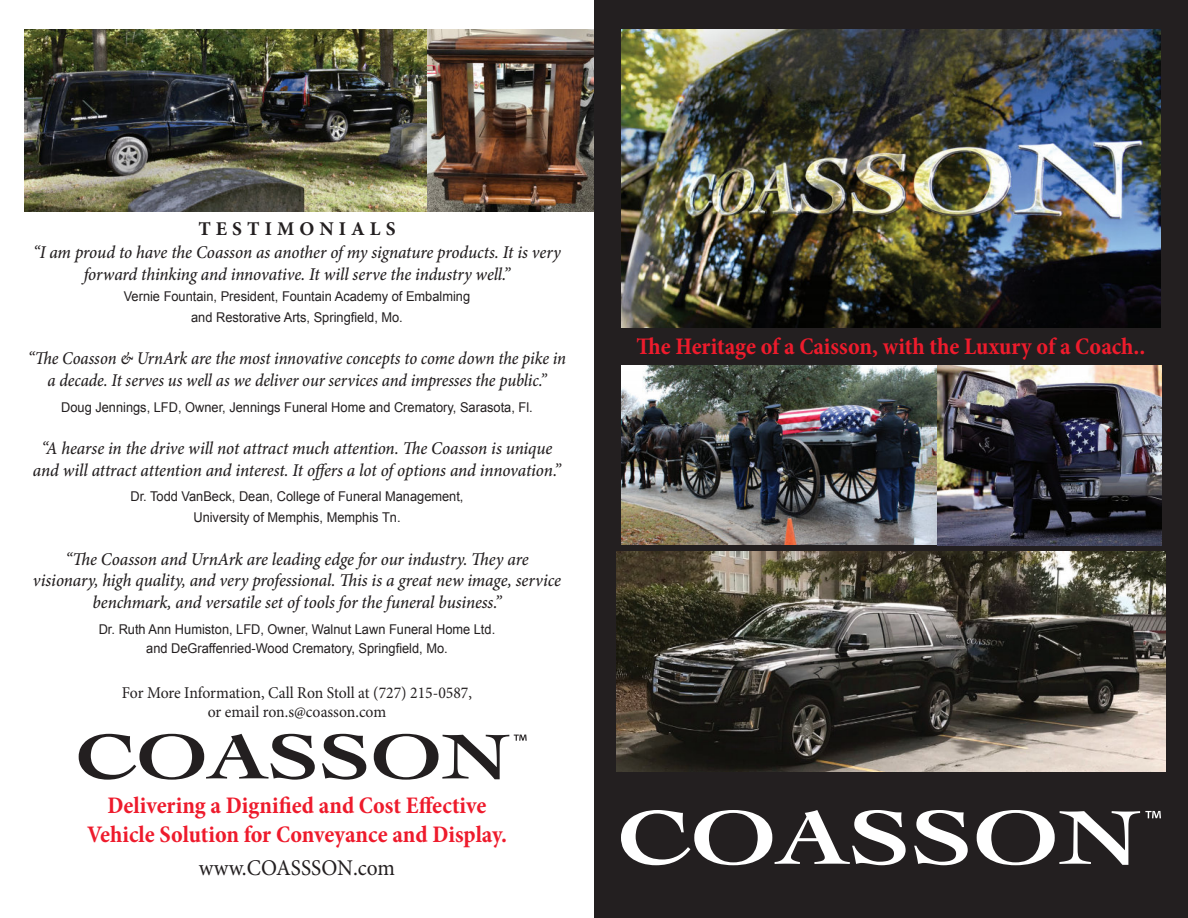
<style>
.page{position:relative;width:1188px;height:918px;background:#fff}
.page>*{position:absolute;margin:0;border:0;box-sizing:border-box;transform-origin:0 0}
.t1{font:700 condensed 24px/28.8px "Minion Pro";color:#ee1b2c;text-align:center}
.t2{font:22.5px "Minion Pro";color:#231f20;scale:.95 1}
.t3{font:700 19.5px "Minion Pro";color:#231f20}
.t4{font:italic 500 18px/21.6px "Minion Pro";letter-spacing:-.005em;color:#231f20;text-align:center;scale:.95 1}
.t5{font:16.5px/19.5px "Minion Pro";letter-spacing:-.005em;color:#231f20;text-align:center;scale:.95 1}
.t6{font:13.5px/21px "Arial";color:#231f20;text-align:center;scale:.95 1}
</style>
<div class="page">
<div style="left:594px;top:0;width:594px;height:918px;background:#231f20"></div>
<img style="left:24px;top:29px;width:570px;height:183px">
<img style="left:617px;top:551px;width:548px;height:220px">
<img style="left:621px;top:29px;width:540px;height:298px">
<img style="left:621px;top:365px;width:540px;height:180px">
<svg style="left:621px;top:810px;width:285px;height:55px"></svg>
<svg style="left:914px;top:810px;width:54px;height:55px"></svg>
<svg style="left:977px;top:810px;width:184px;height:55px"></svg>
<svg style="left:79px;top:734px;width:236px;height:46px"></svg>
<svg style="left:322px;top:734px;width:44px;height:46px"></svg>
<svg style="left:374px;top:734px;width:153px;height:46px"></svg>
<p class="t3" style="left:198px;top:215px;width:199px">T E S T I M O N I A L S</p>
<p class="t4" style="left:33px;top:242px;width:557px">“I am proud to have the Coasson as another of my signature products. It is very forward thinking and innovative. It will serve the industry well.”</p>
<p class="t6" style="left:124px;top:286px;width:366px">Vernie Fountain, President, Fountain Academy of Embalming and Restorative Arts, Springfield, Mo.</p>
<p class="t4" style="left:28px;top:348px;width:568px">“The Coasson &amp; UrnArk are the most innovative concepts to come down the pike in a decade. It serves us well as we deliver our services and impresses the public.”</p>
<p class="t6" style="left:61px;top:396px;width:498px">Doug Jennings, LFD, Owner, Jennings Funeral Home and Crematory, Sarasota, Fl.</p>
<p class="t4" style="left:33px;top:438px;width:557px">“A hearse in the drive will not attract much attention. The Coasson is unique and will attract attention and interest. It offers a lot of options and innovation.”</p>
<p class="t6" style="left:130px;top:486px;width:352px">Dr. Todd VanBeck, Dean, College of Funeral Management,<br>University of Memphis, Memphis Tn.</p>
<p class="t4" style="left:33px;top:548px;width:558px">“The Coasson and UrnArk are leading edge for our industry. They are visionary, high quality, and very professional. This is a great new image, service benchmark, and versatile set of tools for the funeral business.”</p>
<p class="t6" style="left:99px;top:619px;width:419px;line-height:19.5px">Dr. Ruth Ann Humiston, LFD, Owner, Walnut Lawn Funeral Home Ltd. and DeGraffenried-Wood Crematory, Springfield, Mo.</p>
<p class="t5" style="left:122px;top:683px;width:370px">For More Information, Call Ron Stoll at (727) 215-0587, or email ron.s@coasson.com</p>
<h1 class="t1" style="left:87px;top:791px;width:421px">Delivering a Dignified and Cost Effective<br>Vehicle Solution for Conveyance and Display.</h1>
<p class="t2" style="left:199px;top:853px;width:208px">www.COASSSON.com</p>
<h1 class="t1" style="left:637px;top:332px;width:510px">The Heritage of a Caisson, with the Luxury of a Coach..</h1>
</div>
